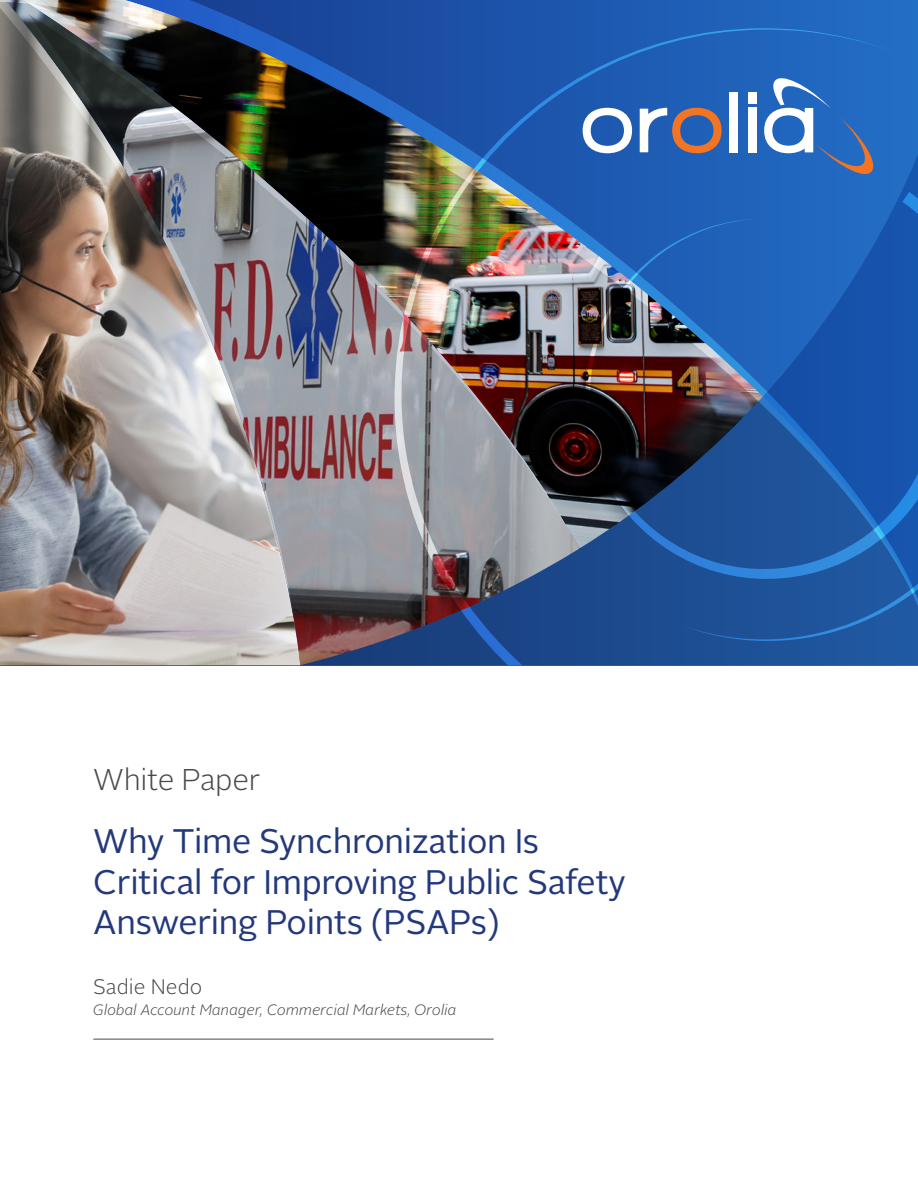
<style>
.page{position:relative;width:918px;height:1188px;background:#fff}
.page>*{position:absolute;margin:0;border:0;box-sizing:border-box;transform-origin:0 0}
.t1{font:34.05px/40.5px "Alright Sans";letter-spacing:-.01em;color:#23397c}
.t2{font:300 30px "Alright Sans";letter-spacing:-.01em;color:#4a4a49}
.t3{font:300 21px "Alright Sans";color:#4a4a49}
.t4{font:italic 300 15px "Alright Sans";color:#4a4a49}
</style>
<div class="page">
<img style="left:0;top:0;width:918px;height:665px">
<hr style="left:93px;top:1039px;width:401px;height:1px;background:#4a4a49">
<p class="t2" style="left:93px;top:759px;width:169px">White Paper</p>
<p class="t1" style="left:93px;top:822px;width:534px">Why Time Synchronization Is<br>Critical for Improving Public Safety<br>Answering Points (PSAPs)</p>
<p class="t3" style="left:93px;top:972px;width:110px">Sadie Nedo</p>
<p class="t4" style="left:93px;top:1000px;width:365px">Global Account Manager, Commercial Markets, Orolia</p>
</div>
